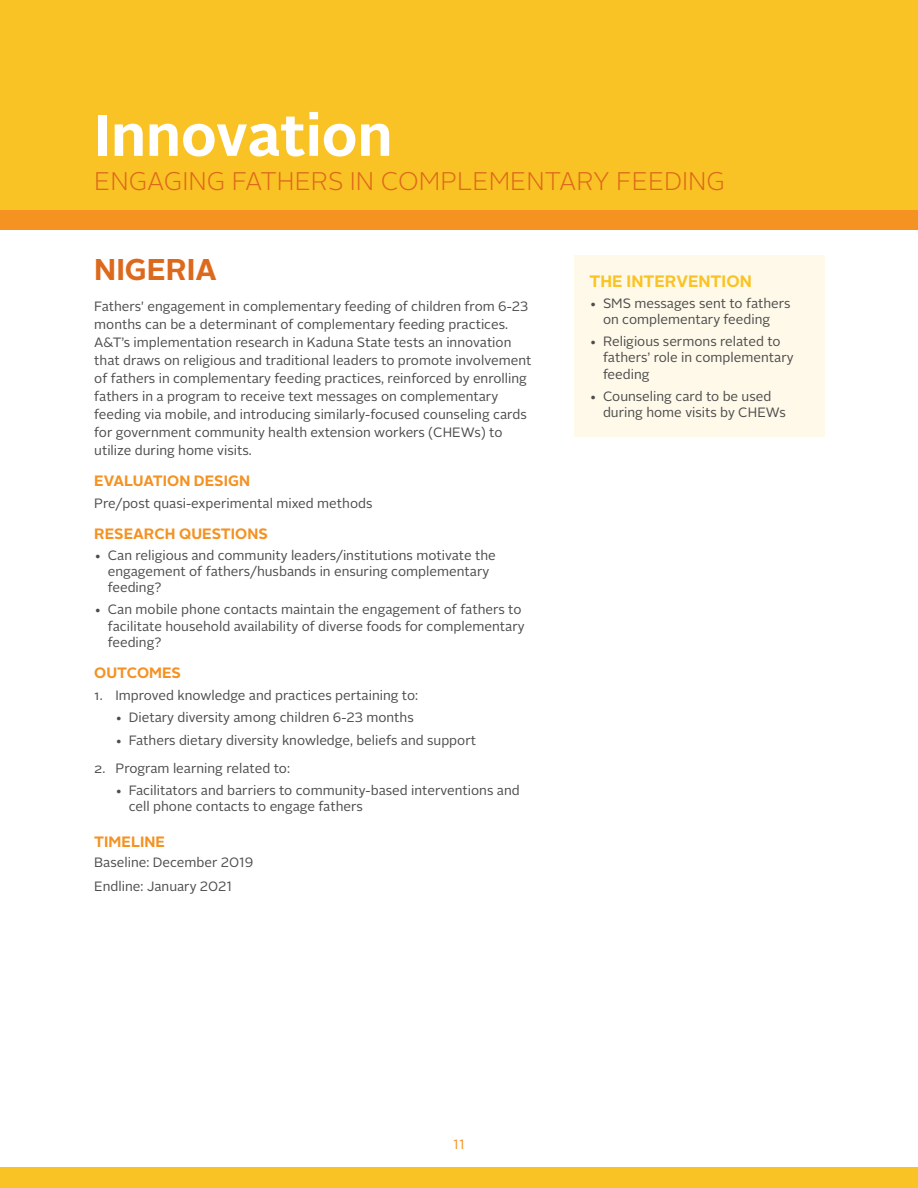
<style>
.page{position:relative;width:918px;height:1188px;background:#fff}
.page>*{position:absolute;margin:0;border:0;box-sizing:border-box;transform-origin:0 0}
.Page_Title{font:700 58.5px "Alright Sans";color:#fff}
.Heading_1_-_in_Yello{font:700 30px "Alright Sans";color:#dd691c}
.Page_Title-2{font:300 25.5px "Alright Sans";color:#dd691c}
.Heading_2_-_in_Yello{font:700 16.5px "Alright Sans";color:#fac325}
.Heading_3_-_in_Yello{font:700 15px "Alright Sans";color:#f49222}
.Body_Text_-_Left{font:13.5px/16.2px "Alright Sans";color:#4d4c4c}
.Bullet_List{font:13.5px "Alright Sans";color:#4d4c4c}
.Page_Number_Text__te{font:13.5px "Alright Sans";color:#f49222}
</style>
<div class="page">
<div style="left:0;top:0;width:918px;height:213px;background:#fac325"></div>
<div style="left:0;top:1167px;width:918px;height:21px;background:#fac325"></div>
<div style="left:0;top:210px;width:918px;height:20px;background:#f49222"></div>
<div style="left:574px;top:255px;width:251px;height:181px;background:#fef9e9"></div>
<p class="Page_Title" style="left:94px;top:94px;width:300px">Innovation</p>
<p class="Page_Title-2" style="left:94px;top:164px;width:632px">ENGAGING FATHERS IN COMPLEMENTARY FEEDING</p>
<p class="Heading_1_-_in_Yello" style="left:94px;top:248px;width:124px">NIGERIA</p>
<p class="Body_Text_-_Left" style="left:94px;top:298px;width:439px;line-height:18px">Fathers' engagement in complementary feeding of children from 6-23 months can be a determinant of complementary feeding practices.<br>A&amp;T’s implementation research in Kaduna State tests an innovation that draws on religious and traditional leaders to promote involvement of fathers in complementary feeding practices, reinforced by enrolling fathers in a program to receive text messages on complementary feeding via mobile, and introducing similarly-focused counseling cards for government community health extension workers (CHEWs) to utilize during home visits.</p>
<p class="Heading_3_-_in_Yello" style="left:94px;top:470px;width:157px">EVALUATION DESIGN</p>
<p class="Body_Text_-_Left" style="left:94px;top:496px;width:280px">Pre/post quasi-experimental mixed methods</p>
<p class="Heading_3_-_in_Yello" style="left:94px;top:523px;width:175px">RESEARCH QUESTIONS</p>
<p class="Body_Text_-_Left" style="left:108px;top:547px;width:390px;text-indent:-13px">• Can religious and community leaders/institutions motivate the engagement of fathers/husbands in ensuring complementary feeding?</p>
<p class="Body_Text_-_Left" style="left:108px;top:602px;width:418px;text-indent:-13px">• Can mobile phone contacts maintain the engagement of fathers to facilitate household availability of diverse foods for complementary feeding?</p>
<p class="Heading_3_-_in_Yello" style="left:94px;top:662px;width:88px">OUTCOMES</p>
<p class="Body_Text_-_Left" style="left:94px;top:688px;width:325px">1. Improved knowledge and practices pertaining to:</p>
<p class="Body_Text_-_Left" style="left:115px;top:710px;width:300px">• Dietary diversity among children 6-23 months</p>
<p class="Body_Text_-_Left" style="left:115px;top:732px;width:362px">• Fathers dietary diversity knowledge, beliefs and support</p>
<p class="Body_Text_-_Left" style="left:94px;top:760px;width:197px">2. Program learning related to:</p>
<p class="Body_Text_-_Left" style="left:129px;top:783px;width:392px;text-indent:-14px">• Facilitators and barriers to community-based interventions and cell phone contacts to engage fathers</p>
<p class="Heading_3_-_in_Yello" style="left:94px;top:831px;width:72px">TIMELINE</p>
<p class="Bullet_List" style="left:94px;top:854px;width:161px">Baseline: December 2019</p>
<p class="Bullet_List" style="left:94px;top:878px;width:139px">Endline: January 2021</p>
<p class="Heading_2_-_in_Yello" style="left:590px;top:270px;width:164px">THE INTERVENTION</p>
<p class="Body_Text_-_Left" style="left:590px;top:295px;width:203px;text-align:center">• SMS messages sent to fathers on complementary feeding</p>
<p class="Body_Text_-_Left" style="left:603px;top:334px;width:192px;text-indent:-14px">• Religious sermons related to fathers’ role in complementary feeding</p>
<p class="Body_Text_-_Left" style="left:603px;top:388px;width:184px;text-indent:-14px">• Counseling card to be used during home visits by CHEWs</p>
<p class="Page_Number_Text__te" style="left:453px;top:1135px;width:13px">11</p>
</div>
